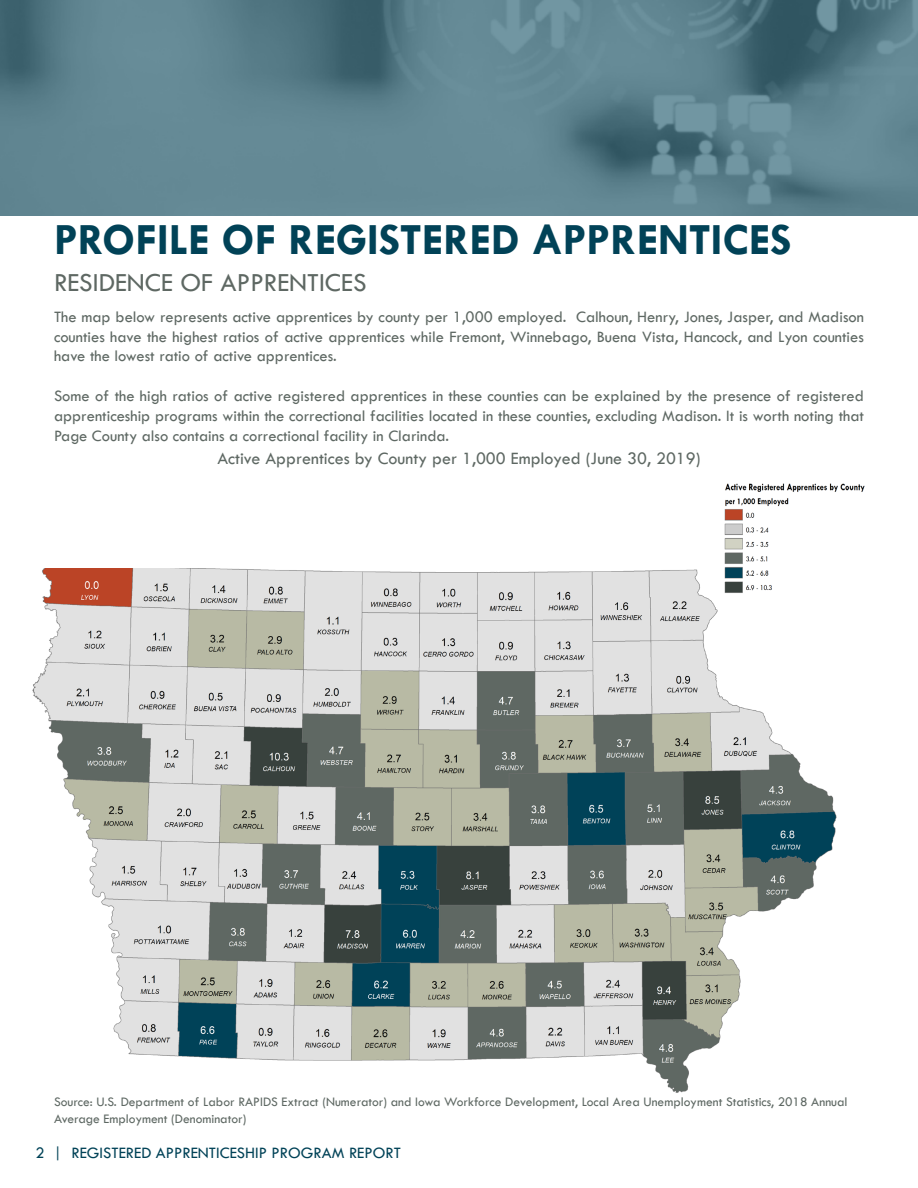
<style>
.page{position:relative;width:918px;height:1188px;background:#fff}
.page>*{position:absolute;margin:0;border:0;box-sizing:border-box;transform-origin:0 0}
.Headers{font:700 45px "Tw Cen";color:#014257}
.Headers-2{font:27px "Tw Cen";color:#5e6863}
.Chart_Table_Header{font:18px "Tw Cen";color:#5e6863}
.t1{font:16.5px/19.8px "Tw Cen";color:#5e6863;text-align:justify}
.t2{font:16.5px "Tw Cen";color:#014257}
.t3{font:13.5px "Tw Cen";color:#5e6863}
</style>
<div class="page">
<img style="left:0;top:0;width:918px;height:215px">
<img style="left:32px;top:568px;width:805px;height:525px">
<img style="left:719px;top:483px;width:146px;height:113px">
<p class="Headers" style="left:54px;top:212px;width:739px">PROFILE OF REGISTERED APPRENTICES</p>
<p class="Headers-2" style="left:54px;top:266px;width:314px">RESIDENCE OF APPRENTICES</p>
<p class="t1" style="left:54px;top:307px;width:812px">The map below represents active apprentices by county per 1,000 employed. Calhoun, Henry, Jones, Jasper, and Madison counties have the highest ratios of active apprentices while Fremont, Winnebago, Buena Vista, Hancock, and Lyon counties have the lowest ratio of active apprentices.</p>
<p class="t1" style="left:54px;top:386px;width:812px">Some of the high ratios of active registered apprentices in these counties can be explained by the presence of registered apprenticeship programs within the correctional facilities located in these counties, excluding Madison. It is worth noting that Page County also contains a correctional facility in Clarinda.</p>
<p class="Chart_Table_Header" style="left:217px;top:448px;width:485px">Active Apprentices by County per 1,000 Employed (June 30, 2019)</p>
<p class="t3" style="left:54px;top:1094px;width:795px">Source: U.S. Department of Labor RAPIDS Extract (Numerator) and Iowa Workforce Development, Local Area Unemployment Statistics, 2018 Annual</p>
<p class="t3" style="left:54px;top:1110px;width:194px">Average Employment (Denominator)</p>
<p class="t2" style="left:35px;top:1143px;width:367px">2 | REGISTERED APPRENTICESHIP PROGRAM REPORT</p>
</div>
